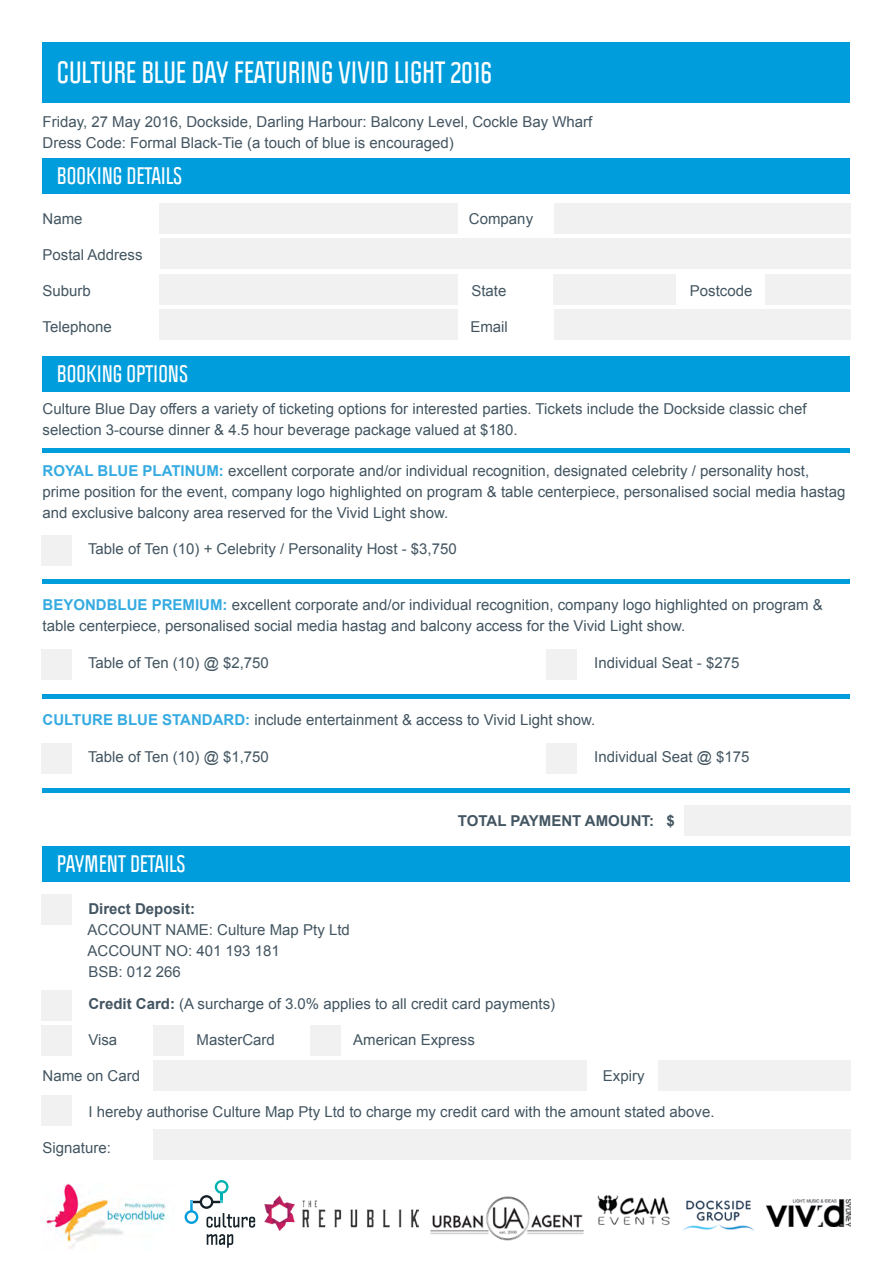
<style>
.page{position:relative;width:893px;height:1263px;background:#fff}
.page>*{position:absolute;margin:0;border:0;box-sizing:border-box;transform-origin:0 0}
.t1{font:700 27px "Politica";color:#fff}
.t2{font:700 21px "Politica";color:#fff}
.t3{font:15px/21px "Arial";color:#435561}
.t4{font:700 15px "Arial";color:#435561}
.s1{font-weight:700;color:#35abe1}
.s2{font-weight:700}
</style>
<div class="page">
<div style="left:43px;top:43px;width:807px;height:60px;background:#009ddc"></div>
<div style="left:43px;top:158px;width:807px;height:35px;background:#009ddc"></div>
<div style="left:43px;top:356px;width:807px;height:35px;background:#009ddc"></div>
<div style="left:43px;top:846px;width:807px;height:35px;background:#009ddc"></div>
<div style="left:43px;top:579px;width:807px;height:5px;background:#009ddc"></div>
<hr style="left:43px;top:448px;width:807px;height:4px;background:#009ddc">
<div style="left:43px;top:694px;width:807px;height:5px;background:#009ddc"></div>
<hr style="left:43px;top:788px;width:807px;height:4px;background:#009ddc">
<div style="left:160px;top:203px;width:298px;height:31px;background:#f1f1f2"></div>
<div style="left:160px;top:274px;width:298px;height:30px;background:#f1f1f2"></div>
<div style="left:554px;top:274px;width:122px;height:30px;background:#f1f1f2"></div>
<div style="left:554px;top:203px;width:296px;height:31px;background:#f1f1f2"></div>
<div style="left:765px;top:274px;width:85px;height:30px;background:#f1f1f2"></div>
<div style="left:160px;top:239px;width:690px;height:30px;background:#f1f1f2"></div>
<div style="left:160px;top:309px;width:298px;height:31px;background:#f1f1f2"></div>
<div style="left:554px;top:309px;width:296px;height:31px;background:#f1f1f2"></div>
<div style="left:42px;top:535px;width:30px;height:30px;background:#f1f1f2"></div>
<div style="left:42px;top:649px;width:30px;height:31px;background:#f1f1f2"></div>
<div style="left:42px;top:743px;width:30px;height:30px;background:#f1f1f2"></div>
<div style="left:546px;top:649px;width:31px;height:31px;background:#f1f1f2"></div>
<div style="left:546px;top:743px;width:31px;height:30px;background:#f1f1f2"></div>
<div style="left:42px;top:894px;width:30px;height:31px;background:#f1f1f2"></div>
<div style="left:42px;top:990px;width:30px;height:31px;background:#f1f1f2"></div>
<div style="left:42px;top:1025px;width:30px;height:31px;background:#f1f1f2"></div>
<div style="left:42px;top:1095px;width:30px;height:31px;background:#f1f1f2"></div>
<div style="left:153px;top:1060px;width:434px;height:31px;background:#f1f1f2"></div>
<div style="left:153px;top:1129px;width:697px;height:31px;background:#f1f1f2"></div>
<div style="left:658px;top:1060px;width:193px;height:31px;background:#f1f1f2"></div>
<div style="left:153px;top:1025px;width:31px;height:31px;background:#f1f1f2"></div>
<div style="left:310px;top:1025px;width:31px;height:31px;background:#f1f1f2"></div>
<div style="left:685px;top:805px;width:166px;height:31px;background:#f1f1f2"></div>
<img style="left:265px;top:1195px;width:153px;height:36px">
<img style="left:766px;top:1199px;width:85px;height:27px">
<img style="left:430px;top:1196px;width:154px;height:45px">
<img style="left:597px;top:1195px;width:73px;height:31px">
<img style="left:683px;top:1200px;width:72px;height:31px">
<svg style="left:207px;top:1234px;width:26px;height:14px"></svg>
<svg style="left:185px;top:1180px;width:70px;height:47px"></svg>
<img style="left:45px;top:1183px;width:123px;height:66px">
<h1 class="t1" style="left:57px;top:55px;width:13px">CULTURE</h1>
<h1 class="t1" style="left:142px;top:55px;width:12px">BLUE</h1>
<h1 class="t1" style="left:192px;top:55px;width:158px">DAY FEATURING VIVID</h1>
<h1 class="t1" style="left:394px;top:55px;width:11px">LIGHT</h1>
<h1 class="t1" style="left:451px;top:55px;width:43px">2016</h1>
<p class="t3" style="left:43px;top:111px;width:551px">Friday, 27 May 2016, Dockside, Darling Harbour: Balcony Level, Cockle Bay Wharf<br>Dress Code: Formal Black-Tie (a touch of blue is encouraged)</p>
<h2 class="t2" style="left:57px;top:162px;width:127px">BOO KING DETAILS</h2>
<p class="t3" style="left:43px;top:208px;width:42px">Name</p>
<p class="t3" style="left:469px;top:208px;width:66px">Company</p>
<p class="t3" style="left:43px;top:244px;width:102px">Postal Address</p>
<p class="t3" style="left:43px;top:280px;width:50px">Suburb</p>
<p class="t3" style="left:471px;top:280px;width:37px">State</p>
<p class="t3" style="left:690px;top:280px;width:64px">Postcode</p>
<p class="t3" style="left:43px;top:316px;width:71px">Telephone</p>
<p class="t3" style="left:470px;top:316px;width:39px">Email</p>
<h2 class="t2" style="left:57px;top:359px;width:131px">BOOKING OPTIONS</h2>
<p class="t3" style="left:43px;top:399px;width:766px">Culture Blue Day offers a variety of ticketing options for interested parties. Tickets include the Dockside classic chef selection 3-course dinner &amp; 4.5 hour beverage package valued at $180.</p>
<p class="t3" style="left:43px;top:460px;width:804px"><span class="s1">ROYAL BLUE PLATINUM:</span> excellent corporate and/or individual recognition, designated celebrity / personality host, prime position for the event, company logo highlighted on program &amp; table centerpiece, personalised social media hastag and exclusive balcony area reserved for the Vivid Light show.</p>
<p class="t3" style="left:88px;top:538px;width:370px">Table of Ten (10) + Celebrity / Personality Host - $3,750</p>
<p class="t3" style="left:43px;top:595px;width:782px"><span class="s1">BEYONDBLUE PREMIUM:</span> excellent corporate and/or individual recognition, company logo highlighted on program &amp; table centerpiece, personalised social media hastag and balcony access for the Vivid Light show.</p>
<p class="t3" style="left:88px;top:652px;width:182px">Table of Ten (10) @ $2,750</p>
<p class="t3" style="left:594px;top:652px;width:147px">Individual Seat - $275</p>
<p class="t3" style="left:43px;top:709px;width:554px"><span class="s1">CULTURE BLUE STANDARD:</span> include entertainment &amp; access to Vivid Light show.</p>
<p class="t3" style="left:88px;top:746px;width:182px">Table of Ten (10) @ $1,750</p>
<p class="t3" style="left:594px;top:746px;width:157px">Individual Seat @ $175</p>
<h2 class="t2" style="left:57px;top:849px;width:128px">PAYMENT DETAILS</h2>
<p class="t4" style="left:88px;top:898px;width:108px">Direct Deposit:</p>
<p class="t3" style="left:88px;top:919px;width:264px">ACCOUNT NAME: Culture Map Pty Ltd<br>ACCOUNT NO: 401 193 181<br>BSB: 012 266</p>
<p class="t4" style="left:458px;top:811px;width:218px">TOTAL PAYMENT AMOUNT: $</p>
<p class="t3" style="left:88px;top:993px;width:468px"><span class="s2">Credit Card:</span> (A surcharge of 3.0% applies to all credit card payments)</p>
<p class="t3" style="left:88px;top:1029px;width:30px">Visa</p>
<p class="t3" style="left:196px;top:1029px;width:80px">MasterCard</p>
<p class="t3" style="left:353px;top:1029px;width:123px">American Express</p>
<p class="t3" style="left:43px;top:1065px;width:99px">Name on Card</p>
<p class="t3" style="left:603px;top:1065px;width:43px">Expiry</p>
<p class="t3" style="left:88px;top:1101px;width:628px">I hereby authorise Culture Map Pty Ltd to charge my credit card with the amount stated above.</p>
<p class="t3" style="left:43px;top:1137px;width:70px">Signature:</p>
</div>
